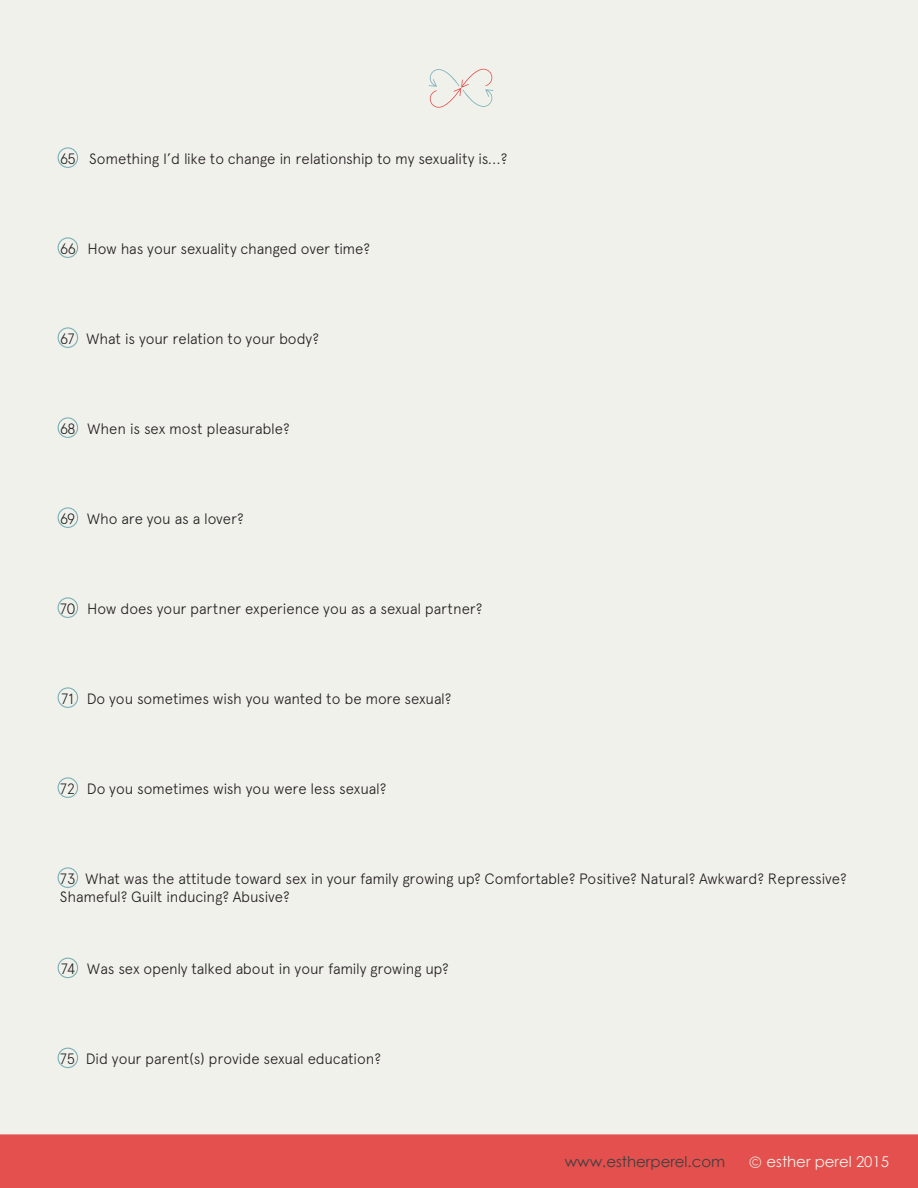
<style>
.page{position:relative;width:918px;height:1188px;background:#f1f1eb}
.page>*{position:absolute;margin:0;border:0;box-sizing:border-box;transform-origin:0 0}
.t1{font:300 15px/18px "Apercu";letter-spacing:-.01em;color:#231f20}
.t2{font:15px "Century Gothic";color:#3f3f40}
.t3{font:15px "Century Gothic";color:#f1f1eb}
.s1{font-family:"Caviar Dreams";font-size:19.5px}
</style>
<div class="page">
<div style="left:0;top:1134px;width:918px;height:54px;background:#e4504d"></div>
<div style="left:58px;top:147px;width:20px;height:21px;border:1px solid #79b0b8;border-radius:50%"></div>
<div style="left:58px;top:237px;width:20px;height:21px;border:1px solid #79b0b8;border-radius:50%"></div>
<div style="left:58px;top:327px;width:20px;height:21px;border:1px solid #79b0b8;border-radius:50%"></div>
<div style="left:58px;top:417px;width:20px;height:21px;border:1px solid #79b0b8;border-radius:50%"></div>
<div style="left:58px;top:507px;width:20px;height:21px;border:1px solid #79b0b8;border-radius:50%"></div>
<div style="left:58px;top:597px;width:20px;height:21px;border:1px solid #79b0b8;border-radius:50%"></div>
<div style="left:58px;top:687px;width:20px;height:21px;border:1px solid #79b0b8;border-radius:50%"></div>
<div style="left:58px;top:777px;width:20px;height:21px;border:1px solid #79b0b8;border-radius:50%"></div>
<div style="left:58px;top:867px;width:20px;height:21px;border:1px solid #79b0b8;border-radius:50%"></div>
<svg style="left:429px;top:69px;width:65px;height:39px"></svg>
<div style="left:58px;top:958px;width:20px;height:20px;border:1px solid #79b0b8;border-radius:50%"></div>
<div style="left:58px;top:1048px;width:20px;height:20px;border:1px solid #79b0b8;border-radius:50%"></div>
<p class="t1" style="left:60px;top:149px;width:449px">65 Something I’d like to change in relationship to my sexuality is...?</p>
<p class="t1" style="left:60px;top:239px;width:312px">66 How has your sexuality changed over time?</p>
<p class="t1" style="left:60px;top:329px;width:261px">67 What is your relation to your body?</p>
<p class="t1" style="left:60px;top:419px;width:231px">68 When is sex most pleasurable?</p>
<p class="t1" style="left:60px;top:509px;width:185px">69 Who are you as a lover?</p>
<p class="t1" style="left:60px;top:599px;width:424px">70 How does your partner experience you as a sexual partner?</p>
<p class="t1" style="left:61px;top:689px;width:392px">71 Do you sometimes wish you wanted to be more sexual?</p>
<p class="t1" style="left:60px;top:779px;width:328px">72 Do you sometimes wish you were less sexual?</p>
<p class="t1" style="left:60px;top:869px;width:788px">73 What was the attitude toward sex in your family growing up? Comfortable? Positive? Natural? Awkward? Repressive?<br>Shameful? Guilt inducing? Abusive?</p>
<p class="t1" style="left:61px;top:959px;width:390px">74 Was sex openly talked about in your family growing up?</p>
<p class="t1" style="left:60px;top:1049px;width:323px">75 Did your parent(s) provide sexual education?</p>
<p class="t2" style="left:565px;top:1153px;width:162px">www.estherperel.com</p>
<p class="t3" style="left:749px;top:1152px;width:142px"><span class="s1">©</span> esther perel 2015</p>
</div>
